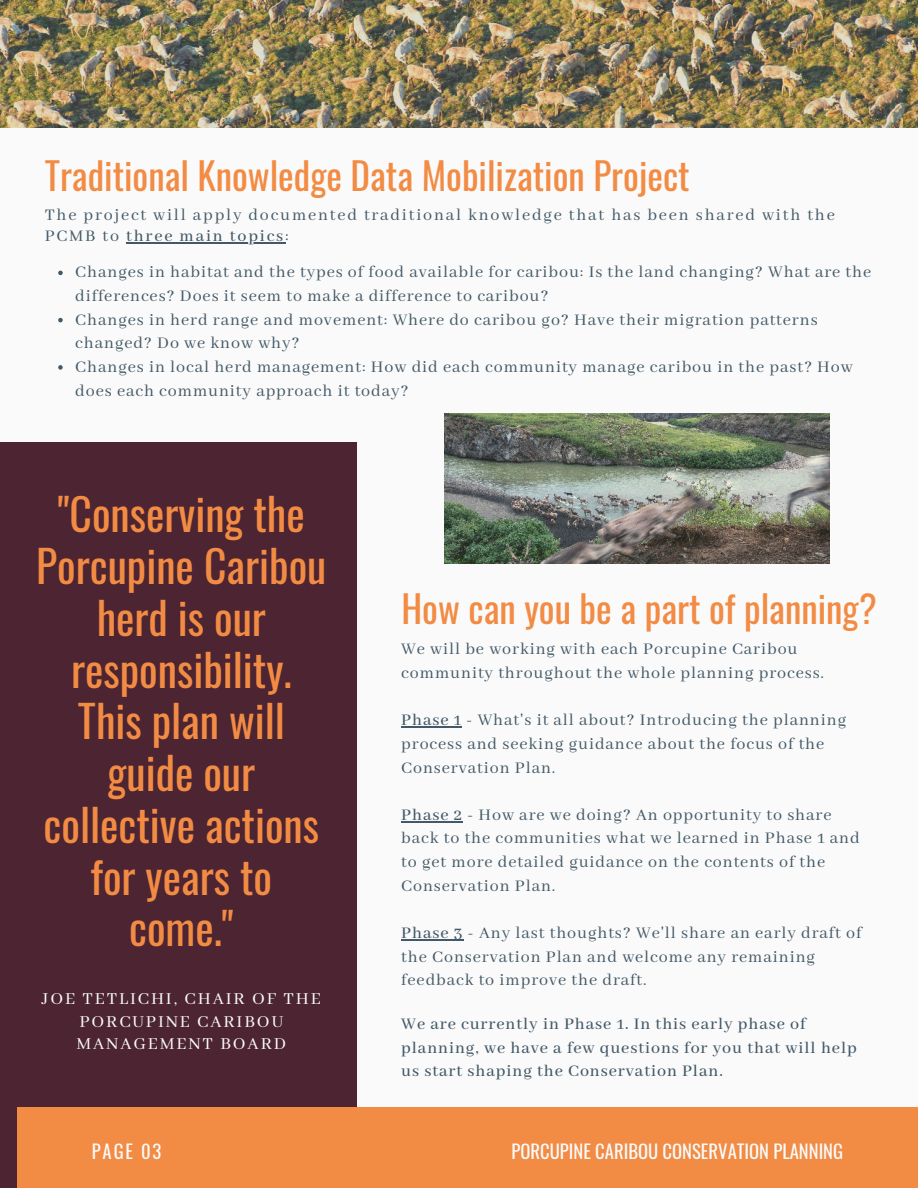
<style>
.page{position:relative;width:918px;height:1188px;background:#fafafa}
.page>*{position:absolute;margin:0;border:0;box-sizing:border-box;transform-origin:0 0}
.t1{font:43.65px/51.8px "Oswald";color:#f28b43;text-align:center}
.t2{font:37.2px "Oswald";color:#f28b43}
.t3{font:18.6px/22.2px "Abhaya Libre";letter-spacing:.1em;color:#fafafa;text-align:center}
.t4{font:18.6px "Oswald";color:#fafafa}
.t5{font:18px/23.7px "Abhaya Libre";letter-spacing:.05em;color:#435967}
.t6{font:500 18px/23.7px "Abhaya Libre";letter-spacing:.05em;color:#435967}
.t7{font:18px/21.3px "Abhaya Libre";letter-spacing:.1em;color:#435967}
.s1{font-weight:500}
</style>
<div class="page">
<div style="left:0;top:443px;width:357px;height:745px;background:#4c2432"></div>
<div style="left:17px;top:1107px;width:901px;height:81px;background:#f28b43"></div>
<hr style="left:126px;top:243px;width:159px;height:1px;background:#435967">
<svg style="left:58px;top:271px;width:5px;height:4px"></svg>
<svg style="left:58px;top:318px;width:5px;height:4px"></svg>
<svg style="left:58px;top:365px;width:5px;height:5px"></svg>
<img style="left:445px;top:413px;width:385px;height:151px">
<img style="left:0;top:0;width:918px;height:127px">
<hr style="left:401px;top:726px;width:61px;height:2px;background:#435967">
<hr style="left:401px;top:821px;width:62px;height:1px;background:#435967">
<hr style="left:401px;top:939px;width:63px;height:1px;background:#435967">
<h2 class="t2" style="left:45px;top:143px;width:647px">Traditional Knowledge Data Mobilization Project</h2>
<p class="t7" style="left:45px;top:205px;width:792px">The project will apply documented traditional knowledge that has been shared with the<br>PCMB to <span class="s1">three main topics</span>:</p>
<p class="t5" style="left:75px;top:261px;width:797px">Changes in habitat and the types of food available for caribou: Is the land changing? What are the differences? Does it seem to make a difference to caribou?<br>Changes in herd range and movement: Where do caribou go? Have their migration patterns changed? Do we know why?<br>Changes in local herd management: How did each community manage caribou in the past? How does each community approach it today?</p>
<h1 class="t1" style="left:36px;top:484px;width:292px">"Conserving the<br>Porcupine Caribou herd is our responsibility.<br>This plan will guide our collective actions for years to come."</h1>
<p class="t3" style="left:42px;top:989px;width:280px">JOE TETLICHI, CHAIR OF THE<br>PORCUPINE CARIBOU<br>MANAGEMENT BOARD</p>
<h2 class="t2" style="left:401px;top:575px;width:477px">How can you be a part of planning?</h2>
<p class="t5" style="left:401px;top:638px;width:424px">We will be working with each Porcupine Caribou community throughout the whole planning process.</p>
<p class="t5" style="left:401px;top:709px;width:446px"><span class="s1">Phase 1</span> - What's it all about? Introducing the planning process and seeking guidance about the focus of the<br>Conservation Plan.</p>
<p class="t5" style="left:401px;top:803px;width:460px"><span class="s1">Phase 2</span> - How are we doing? An opportunity to share back to the communities what we learned in Phase 1 and to get more detailed guidance on the contents of the Conservation Plan.</p>
<p class="t5" style="left:401px;top:922px;width:462px"><span class="s1">Phase 3</span> - Any last thoughts? We'll share an early draft of the Conservation Plan and welcome any remaining feedback to improve the draft.</p>
<p class="t6" style="left:401px;top:1013px;width:457px">We are currently in Phase 1. In this early phase of planning, we have a few questions for you that will help us start shaping the Conservation Plan.</p>
<p class="t4" style="left:92px;top:1135px;width:71px">PAGE 03</p>
<p class="t4" style="left:511px;top:1135px;width:333px">PORCUPINE CARIBOU CONSERVATION PLANNING</p>
</div>
